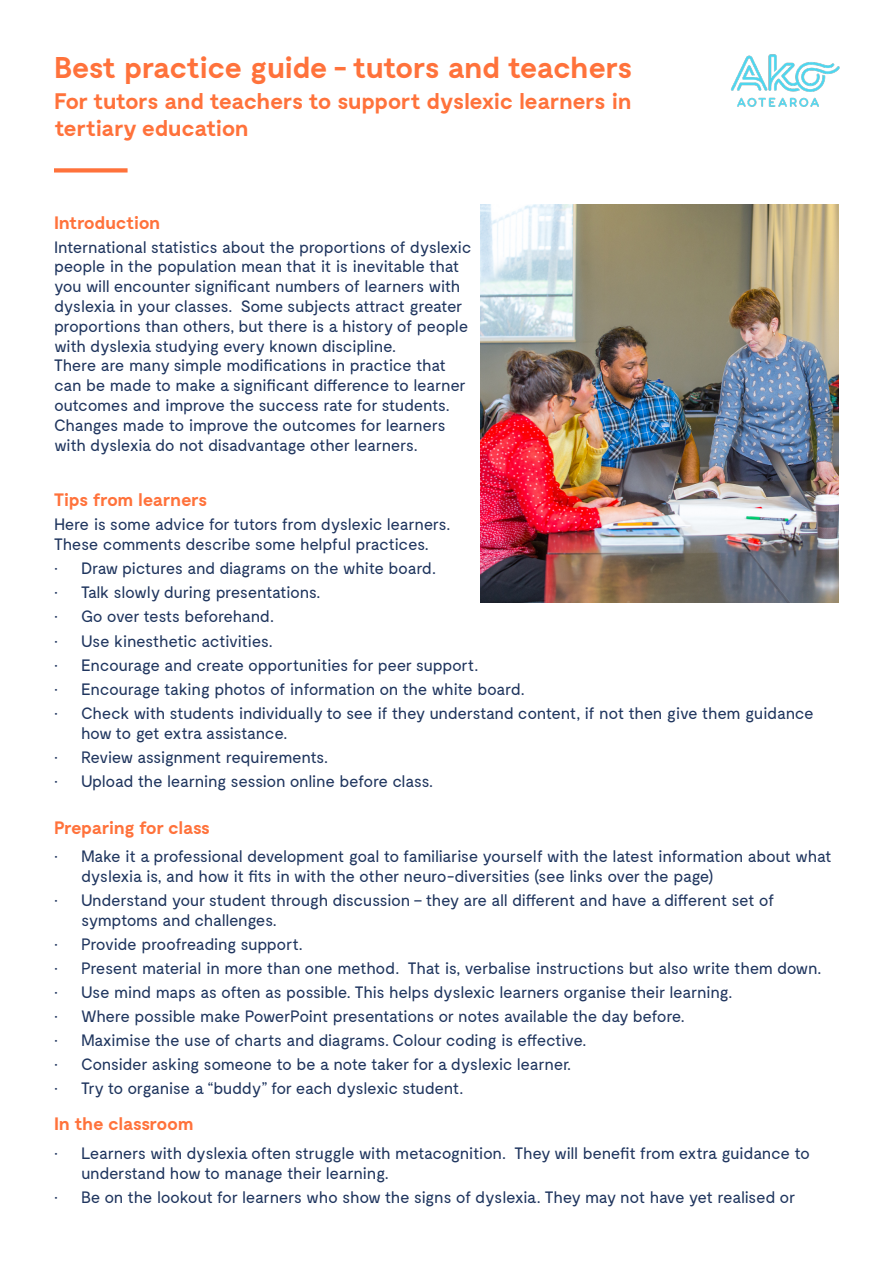
<style>
.page{position:relative;width:893px;height:1263px;background:#fff}
.page>*{position:absolute;margin:0;border:0;box-sizing:border-box;transform-origin:0 0}
.t1{font:700 30px "Moderat";letter-spacing:-.025em;color:#ff723b}
.t2{font:700 22.5px/27px "Moderat";letter-spacing:-.025em;color:#ff723b}
.t3{font:700 18px "Moderat";letter-spacing:-.025em;color:#ff723b}
.t4{font:16.5px/19.8px "Moderat";letter-spacing:-.025em;color:#1f355e}
</style>
<div class="page">
<img style="left:731px;top:54px;width:109px;height:53px">
<img style="left:480px;top:205px;width:359px;height:398px">
<div style="left:54px;top:168px;width:74px;height:5px;background:#ff723b"></div>
<h1 class="t1" style="left:54px;top:50px;width:580px">Best practice guide - tutors and teachers</h1>
<h2 class="t2" style="left:54px;top:89px;width:579px">For tutors and teachers to support dyslexic learners in tertiary education</h2>
<p class="t3" style="left:54px;top:212px;width:108px">Introduction</p>
<p class="t4" style="left:54px;top:237px;width:419px">International statistics about the proportions of dyslexic people in the population mean that it is inevitable that you will encounter significant numbers of learners with dyslexia in your classes. Some subjects attract greater proportions than others, but there is a history of people with dyslexia studying every known discipline.<br>There are many simple modifications in practice that can be made to make a significant difference to learner outcomes and improve the success rate for students.<br>Changes made to improve the outcomes for learners with dyslexia do not disadvantage other learners.</p>
<p class="t3" style="left:54px;top:490px;width:155px">Tips from learners</p>
<p class="t4" style="left:54px;top:515px;width:398px">Here is some advice for tutors from dyslexic learners.<br>These comments describe some helpful practices.</p>
<p class="t4" style="left:54px;top:559px;width:383px">• Draw pictures and diagrams on the white board.</p>
<p class="t4" style="left:54px;top:583px;width:268px">• Talk slowly during presentations.</p>
<p class="t4" style="left:54px;top:607px;width:222px">• Go over tests beforehand.</p>
<p class="t4" style="left:54px;top:631px;width:220px">• Use kinesthetic activities.</p>
<p class="t4" style="left:54px;top:655px;width:426px">• Encourage and create opportunities for peer support.</p>
<p class="t4" style="left:54px;top:679px;width:472px">• Encourage taking photos of information on the white board.</p>
<p class="t4" style="left:81px;top:704px;width:734px;text-indent:-27px">• Check with students individually to see if they understand content, if not then give them guidance how to get extra assistance.</p>
<p class="t4" style="left:54px;top:747px;width:276px">• Review assignment requirements.</p>
<p class="t4" style="left:54px;top:771px;width:381px">• Upload the learning session online before class.</p>
<p class="t3" style="left:54px;top:817px;width:158px">Preparing for class</p>
<p class="t4" style="left:81px;top:847px;width:753px;text-indent:-27px">• Make it a professional development goal to familiarise yourself with the latest information about what dyslexia is, and how it fits in with the other neuro-diversities (see links over the page)</p>
<p class="t4" style="left:81px;top:891px;width:695px;text-indent:-27px">• Understand your student through discussion – they are all different and have a different set of symptoms and challenges.</p>
<p class="t4" style="left:54px;top:935px;width:250px">• Provide proofreading support.</p>
<p class="t4" style="left:54px;top:959px;width:769px">• Present material in more than one method. That is, verbalise instructions but also write them down.</p>
<p class="t4" style="left:54px;top:983px;width:680px">• Use mind maps as often as possible. This helps dyslexic learners organise their learning.</p>
<p class="t4" style="left:54px;top:1007px;width:632px">• Where possible make PowerPoint presentations or notes available the day before.</p>
<p class="t4" style="left:54px;top:1031px;width:534px">• Maximise the use of charts and diagrams. Colour coding is effective.</p>
<p class="t4" style="left:54px;top:1055px;width:519px">• Consider asking someone to be a note taker for a dyslexic learner.</p>
<p class="t4" style="left:54px;top:1079px;width:411px">• Try to organise a “buddy” for each dyslexic student.</p>
<p class="t3" style="left:54px;top:1114px;width:141px">In the classroom</p>
<p class="t4" style="left:81px;top:1143px;width:730px;text-indent:-27px">• Learners with dyslexia often struggle with metacognition. They will benefit from extra guidance to understand how to manage their learning.</p>
<p class="t4" style="left:54px;top:1187px;width:743px">• Be on the lookout for learners who show the signs of dyslexia. They may not have yet realised or</p>
</div>
